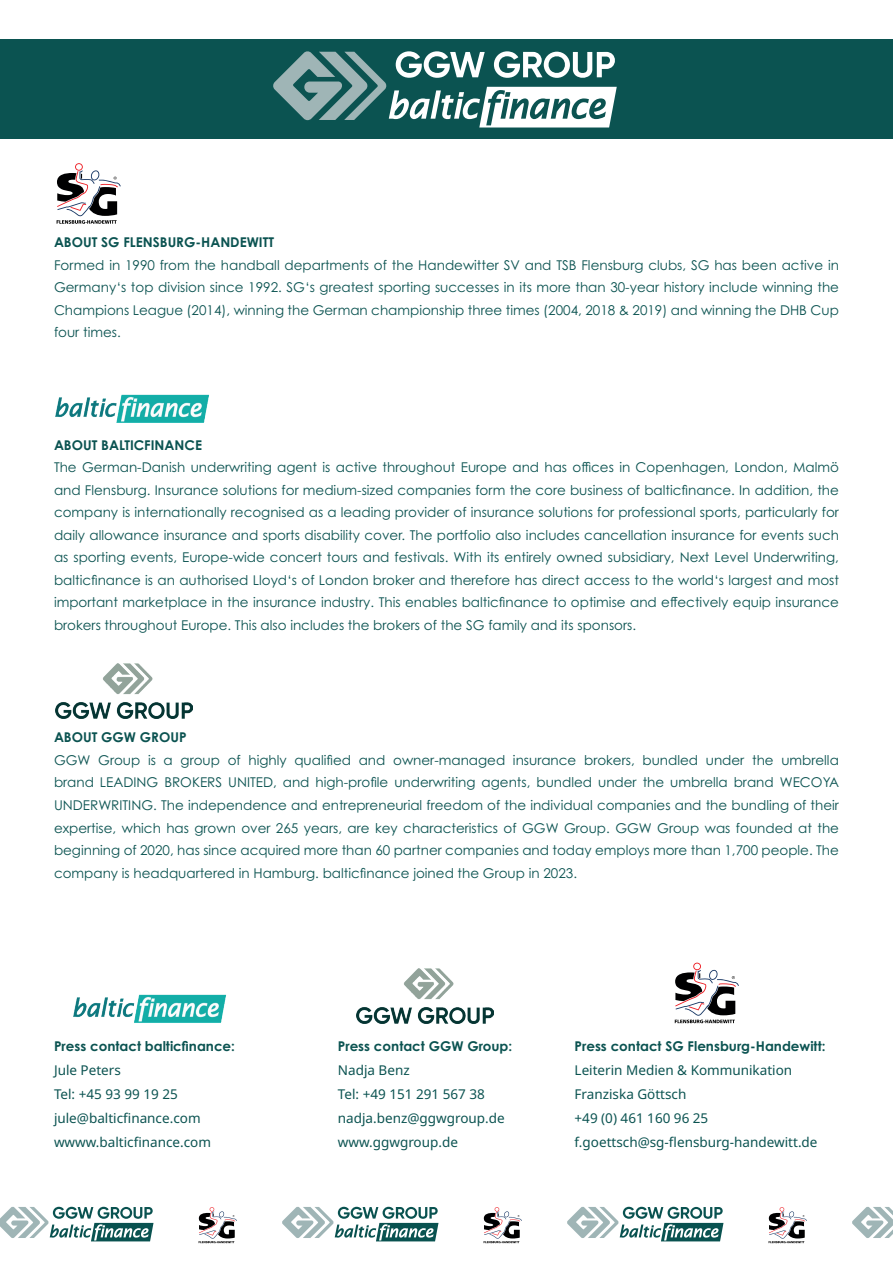
<style>
.page{position:relative;width:893px;height:1263px;background:#fff}
.page>*{position:absolute;margin:0;border:0;box-sizing:border-box;transform-origin:0 0}
.t1{font:13.5px/22.5px "Century Gothic Pro";color:#0b5351;text-align:justify}
.t2{font:13.5px/24px "Noto Sans";color:#0b5351}
.t3{font:700 13.5px "Century Gothic Pro";color:#0b5351}
</style>
<div class="page">
<svg style="left:674px;top:962px;width:65px;height:61px"></svg>
<svg style="left:56px;top:163px;width:65px;height:61px"></svg>
<img style="left:356px;top:969px;width:137px;height:54px">
<img style="left:73px;top:995px;width:153px;height:28px">
<img style="left:55px;top:394px;width:154px;height:29px">
<img style="left:55px;top:664px;width:137px;height:54px">
<svg style="left:198px;top:1207px;width:39px;height:36px"></svg>
<svg style="left:483px;top:1207px;width:39px;height:36px"></svg>
<svg style="left:768px;top:1207px;width:39px;height:36px"></svg>
<svg style="left:0;top:1207px;width:154px;height:34px"></svg>
<svg style="left:852px;top:1207px;width:41px;height:31px"></svg>
<svg style="left:282px;top:1207px;width:156px;height:34px"></svg>
<svg style="left:567px;top:1207px;width:156px;height:34px"></svg>
<div style="left:0;top:39px;width:893px;height:100px;background:#0b5351"></div>
<svg style="left:273px;top:51px;width:344px;height:76px"></svg>
<p class="t3" style="left:54px;top:234px;width:222px">ABOUT SG FLENSBURG-HANDEWITT</p>
<p class="t1" style="left:54px;top:254px;width:786px">Formed in 1990 from the handball departments of the Handewitter SV and TSB Flensburg clubs, SG has been active in Germany‘s top division since 1992. SG‘s greatest sporting successes in its more than 30-year history include winning the Champions League (2014), winning the German championship three times (2004, 2018 &amp; 2019) and winning the DHB Cup four times.</p>
<p class="t3" style="left:54px;top:437px;width:150px">ABOUT BALTICFINANCE</p>
<p class="t1" style="left:54px;top:456px;width:786px">The German-Danish underwriting agent is active throughout Europe and has offices in Copenhagen, London, Malmö and Flensburg. Insurance solutions for medium-sized companies form the core business of balticfinance. In addition, the company is internationally recognised as a leading provider of insurance solutions for professional sports, particularly for daily allowance insurance and sports disability cover. The portfolio also includes cancellation insurance for events such as sporting events, Europe-wide concert tours and festivals. With its entirely owned subsidiary, Next Level Underwriting, balticfinance is an authorised Lloyd‘s of London broker and therefore has direct access to the world‘s largest and most important marketplace in the insurance industry. This enables balticfinance to optimise and effectively equip insurance brokers throughout Europe. This also includes the brokers of the SG family and its sponsors.</p>
<p class="t3" style="left:54px;top:729px;width:134px">ABOUT GGW GROUP</p>
<p class="t1" style="left:54px;top:749px;width:786px">GGW Group is a group of highly qualified and owner-managed insurance brokers, bundled under the umbrella brand LEADING BROKERS UNITED, and high-profile underwriting agents, bundled under the umbrella brand WECOYA UNDERWRITING. The independence and entrepreneurial freedom of the individual companies and the bundling of their expertise, which has grown over 265 years, are key characteristics of GGW Group. GGW Group was founded at the beginning of 2020, has since acquired more than 60 partner companies and today employs more than 1,700 people. The company is headquartered in Hamburg. balticfinance joined the Group in 2023.</p>
<p class="t3" style="left:54px;top:1038px;width:183px">Press contact balticfinance:</p>
<p class="t2" style="left:54px;top:1058px;width:159px">Jule Peters<br>Tel: +45 93 99 19 25 jule@balticfinance.com wwww.balticfinance.com</p>
<p class="t3" style="left:338px;top:1038px;width:176px">Press contact GGW Group:</p>
<p class="t2" style="left:338px;top:1058px;width:168px">Nadja Benz<br>Tel: +49 151 291 567 38 nadja.benz@ggwgroup.de www.ggwgroup.de</p>
<p class="t3" style="left:575px;top:1038px;width:252px">Press contact SG Flensburg-Handewitt:</p>
<p class="t2" style="left:575px;top:1058px;width:244px">Leiterin Medien &amp; Kommunikation<br>Franziska Göttsch<br>+49 (0) 461 160 96 25 f.goettsch@sg-flensburg-handewitt.de</p>
</div>
